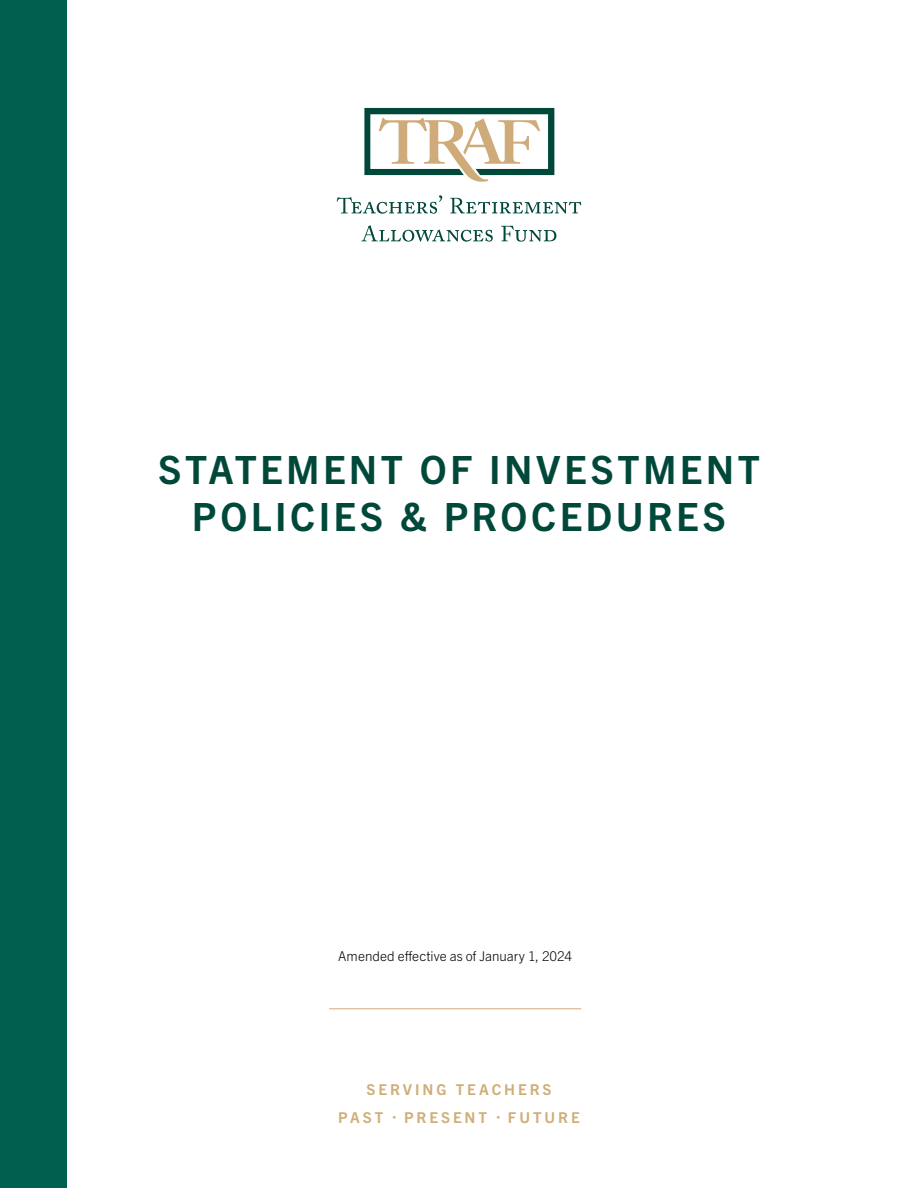
<style>
.page{position:relative;width:918px;height:1188px;background:#fff}
.page>*{position:absolute;margin:0;border:0;box-sizing:border-box;transform-origin:0 0}
.t1{font:700 39px/46.8px "Trade Gothic Next LT Pro";letter-spacing:.085em;color:#00483a;text-align:center}
.t2{font:700 15px "Trade Gothic Next LT Pro";letter-spacing:.195em;color:#cfae78}
.t3{font:300 13.5px "Trade Gothic Next LT Pro";color:#000}
.t4{font:700 7.5px "Trade Gothic Next LT Pro";color:#cfae78}
</style>
<div class="page">
<img style="left:336px;top:107px;width:246px;height:135px">
<hr style="left:329px;top:1008px;width:252px;height:1px;background:#cfae78">
<div style="left:0;top:0;width:67px;height:1188px;background:#005f4f"></div>
<svg style="left:501px;top:226px;width:55px;height:15px"></svg>
<svg style="left:361px;top:225px;width:132px;height:16px"></svg>
<svg style="left:337px;top:195px;width:244px;height:19px"></svg>
<svg style="left:364px;top:108px;width:190px;height:74px"></svg>
<h1 class="t1" style="left:158px;top:444px;width:603px">STATEMENT OF INVESTMENT<br>POLICIES &amp; PROCEDURES</h1>
<p class="t3" style="left:338px;top:947px;width:235px">Amended effective as of January 1, 2024</p>
<p class="t2" style="left:367px;top:1079px;width:186px">SERVING TEACHERS</p>
<p class="t2" style="left:338px;top:1107px;width:47px">PAST</p>
<p class="t2" style="left:404px;top:1107px;width:84px">PRESENT</p>
<p class="t2" style="left:508px;top:1107px;width:73px">FUTURE</p>
<p class="t4" style="left:393px;top:1112px;width:5px">•</p>
<p class="t4" style="left:496px;top:1112px;width:5px">•</p>
</div>
